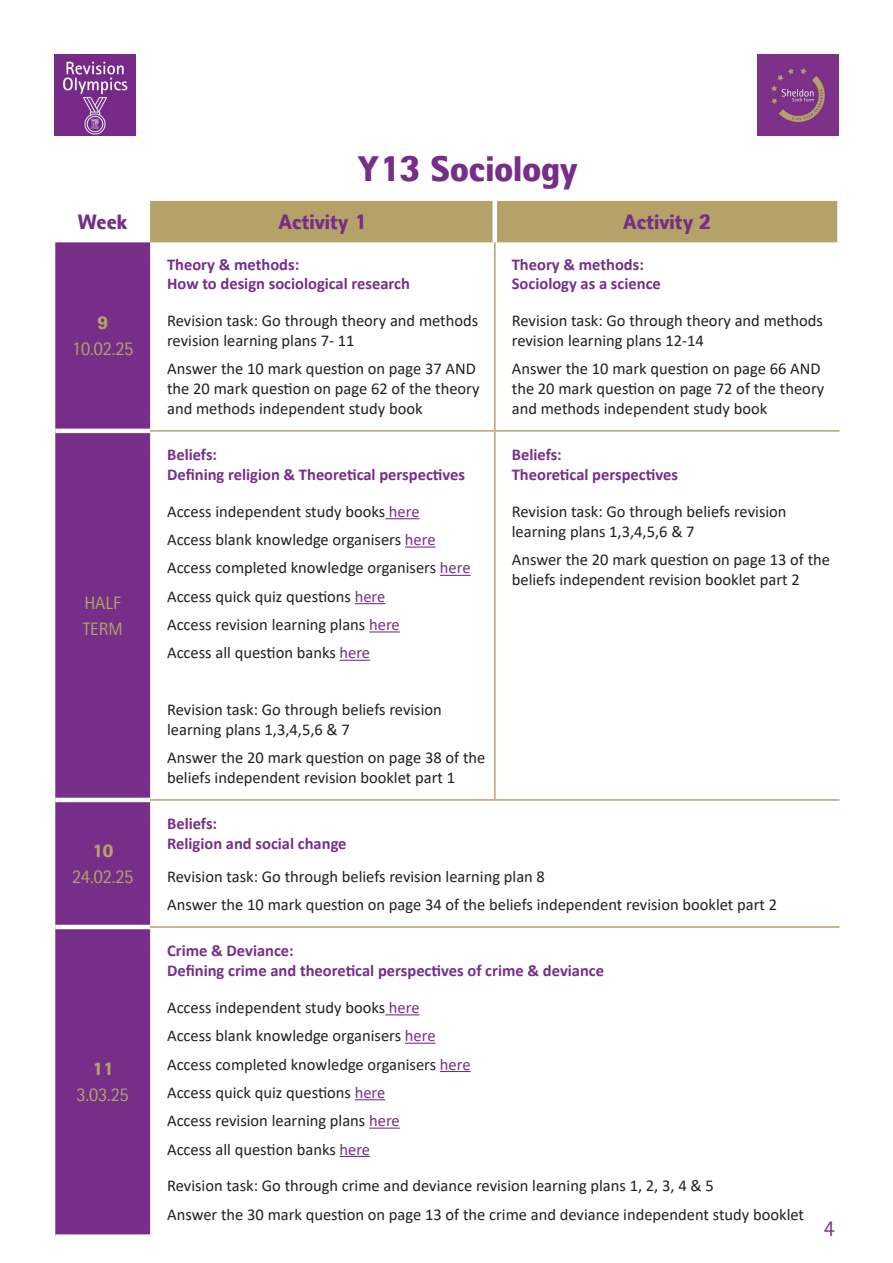
<style>
.page{position:relative;width:893px;height:1263px;background:#fff}
.page>*{position:absolute;margin:0;border:0;box-sizing:border-box;transform-origin:0 0}
.t1{font:900 36px "Rotis II Sans Pro";color:#772e89}
.t2{font:900 21px "Rotis II Sans Pro";color:#772e89}
.t3{font:21px "Rotis II Sans Pro";color:#772e89}
.t4{font:18px "Rotis II Sans Pro";color:#b5a269}
.t5{font:900 18px "Rotis II Sans Pro";color:#b5a269}
.basic_body{font:16.5px/19.8px "Calibri";color:#231f20}
.basic_body-2{font:700 16.5px "Calibri";color:#772e89}
.s1{color:#772e89}
</style>
<div class="page">
<img style="left:54px;top:54px;width:81px;height:81px">
<img style="left:758px;top:54px;width:81px;height:81px">
<div style="left:150px;top:201px;width:687px;height:41px;background:#b5a269"></div>
<div style="left:55px;top:242px;width:95px;height:992px;background:#772e89"></div>
<hr style="left:493px;top:201px;width:4px;height:41px;background:#fff">
<hr style="left:494px;top:242px;width:2px;height:188px;background:#b5a269">
<hr style="left:494px;top:432px;width:2px;height:367px;background:#b5a269">
<hr style="left:55px;top:429px;width:95px;height:4px;background:#fff">
<hr style="left:55px;top:798px;width:95px;height:4px;background:#fff">
<hr style="left:55px;top:925px;width:95px;height:4px;background:#fff">
<hr style="left:150px;top:430px;width:345px;height:2px;background:#b5a269">
<hr style="left:495px;top:430px;width:344px;height:2px;background:#b5a269">
<hr style="left:150px;top:799px;width:345px;height:2px;background:#b5a269">
<hr style="left:495px;top:799px;width:344px;height:2px;background:#b5a269">
<hr style="left:150px;top:926px;width:345px;height:2px;background:#b5a269">
<hr style="left:495px;top:926px;width:344px;height:2px;background:#b5a269">
<hr style="left:385px;top:518px;width:35px;height:1px;background:#772e89">
<hr style="left:405px;top:546px;width:31px;height:2px;background:#772e89">
<hr style="left:440px;top:575px;width:31px;height:1px;background:#772e89">
<hr style="left:355px;top:603px;width:30px;height:1px;background:#772e89">
<hr style="left:369px;top:631px;width:31px;height:1px;background:#772e89">
<hr style="left:340px;top:660px;width:30px;height:1px;background:#772e89">
<hr style="left:385px;top:1014px;width:35px;height:1px;background:#772e89">
<hr style="left:405px;top:1043px;width:31px;height:1px;background:#772e89">
<hr style="left:440px;top:1071px;width:31px;height:1px;background:#772e89">
<hr style="left:355px;top:1099px;width:30px;height:1px;background:#772e89">
<hr style="left:369px;top:1127px;width:31px;height:2px;background:#772e89">
<hr style="left:340px;top:1156px;width:30px;height:1px;background:#772e89">
<p class="t1" style="left:358px;top:147px;width:221px">Y13 Sociology</p>
<p class="t2" style="left:78px;top:210px;width:51px">Week</p>
<p class="t2" style="left:278px;top:210px;width:90px">Activity 1</p>
<p class="t2" style="left:623px;top:210px;width:90px">Activity 2</p>
<p class="t5" style="left:97px;top:312px;width:12px">9</p>
<p class="t4" style="left:72px;top:339px;width:63px">10.02.25</p>
<p class="t4" style="left:84px;top:593px;width:38px">HALF</p>
<p class="t4" style="left:83px;top:618px;width:42px">TERM</p>
<p class="t5" style="left:92px;top:840px;width:23px">10</p>
<p class="t4" style="left:72px;top:866px;width:63px">24.02.25</p>
<p class="t5" style="left:92px;top:1058px;width:23px">11</p>
<p class="t4" style="left:77px;top:1085px;width:54px">3.03.25</p>
<p class="basic_body-2" style="left:167px;top:252px;width:134px">Theory &amp; methods:</p>
<p class="basic_body-2" style="left:167px;top:272px;width:244px">How to design sociological research</p>
<p class="basic_body" style="left:167px;top:310px;width:313px">Revision task: Go through theory and methods revision learning plans 7- 11</p>
<p class="basic_body" style="left:167px;top:358px;width:314px">Answer the 10 mark question on page 37 AND the 20 mark question on page 62 of the theory and methods independent study book</p>
<p class="basic_body-2" style="left:167px;top:443px;width:52px">Beliefs:</p>
<p class="basic_body-2" style="left:167px;top:463px;width:299px">Defining religion &amp; Theoretical perspectives</p>
<p class="basic_body" style="left:167px;top:501px;width:254px">Access independent study books <span class="s1">here</span></p>
<p class="basic_body" style="left:167px;top:529px;width:270px">Access blank knowledge organisers <span class="s1">here</span></p>
<p class="basic_body" style="left:167px;top:558px;width:305px">Access completed knowledge organisers <span class="s1">here</span></p>
<p class="basic_body" style="left:167px;top:586px;width:220px">Access quick quiz questions <span class="s1">here</span></p>
<p class="basic_body" style="left:167px;top:614px;width:234px">Access revision learning plans <span class="s1">here</span></p>
<p class="basic_body" style="left:167px;top:643px;width:205px">Access all question banks <span class="s1">here</span></p>
<p class="basic_body" style="left:167px;top:699px;width:276px">Revision task: Go through beliefs revision learning plans 1,3,4,5,6 &amp; 7</p>
<p class="basic_body" style="left:167px;top:747px;width:320px">Answer the 20 mark question on page 38 of the beliefs independent revision booklet part 1</p>
<p class="basic_body-2" style="left:512px;top:252px;width:134px">Theory &amp; methods:</p>
<p class="basic_body-2" style="left:512px;top:272px;width:151px">Sociology as a science</p>
<p class="basic_body" style="left:512px;top:310px;width:313px">Revision task: Go through theory and methods revision learning plans 12-14</p>
<p class="basic_body" style="left:512px;top:358px;width:314px">Answer the 10 mark question on page 66 AND the 20 mark question on page 72 of the theory and methods independent study book</p>
<p class="basic_body-2" style="left:512px;top:443px;width:52px">Beliefs:</p>
<p class="basic_body-2" style="left:512px;top:463px;width:168px">Theoretical perspectives</p>
<p class="basic_body" style="left:512px;top:501px;width:276px">Revision task: Go through beliefs revision learning plans 1,3,4,5,6 &amp; 7</p>
<p class="basic_body" style="left:512px;top:549px;width:320px">Answer the 20 mark question on page 13 of the beliefs independent revision booklet part 2</p>
<p class="basic_body-2" style="left:167px;top:812px;width:52px">Beliefs:</p>
<p class="basic_body-2" style="left:167px;top:832px;width:181px">Religion and social change</p>
<p class="basic_body" style="left:167px;top:866px;width:379px">Revision task: Go through beliefs revision learning plan 8</p>
<p class="basic_body" style="left:167px;top:894px;width:611px">Answer the 10 mark question on page 34 of the beliefs independent revision booklet part 2</p>
<p class="basic_body-2" style="left:167px;top:939px;width:128px">Crime &amp; Deviance:</p>
<p class="basic_body-2" style="left:167px;top:959px;width:438px">Defining crime and theoretical perspectives of crime &amp; deviance</p>
<p class="basic_body" style="left:167px;top:997px;width:254px">Access independent study books <span class="s1">here</span></p>
<p class="basic_body" style="left:167px;top:1025px;width:270px">Access blank knowledge organisers <span class="s1">here</span></p>
<p class="basic_body" style="left:167px;top:1054px;width:305px">Access completed knowledge organisers <span class="s1">here</span></p>
<p class="basic_body" style="left:167px;top:1082px;width:220px">Access quick quiz questions <span class="s1">here</span></p>
<p class="basic_body" style="left:167px;top:1110px;width:234px">Access revision learning plans <span class="s1">here</span></p>
<p class="basic_body" style="left:167px;top:1139px;width:205px">Access all question banks <span class="s1">here</span></p>
<p class="basic_body" style="left:167px;top:1175px;width:548px">Revision task: Go through crime and deviance revision learning plans 1, 2, 3, 4 &amp; 5</p>
<p class="basic_body" style="left:167px;top:1204px;width:639px">Answer the 30 mark question on page 13 of the crime and deviance independent study booklet</p>
<p class="t3" style="left:824px;top:1217px;width:12px">4</p>
</div>
